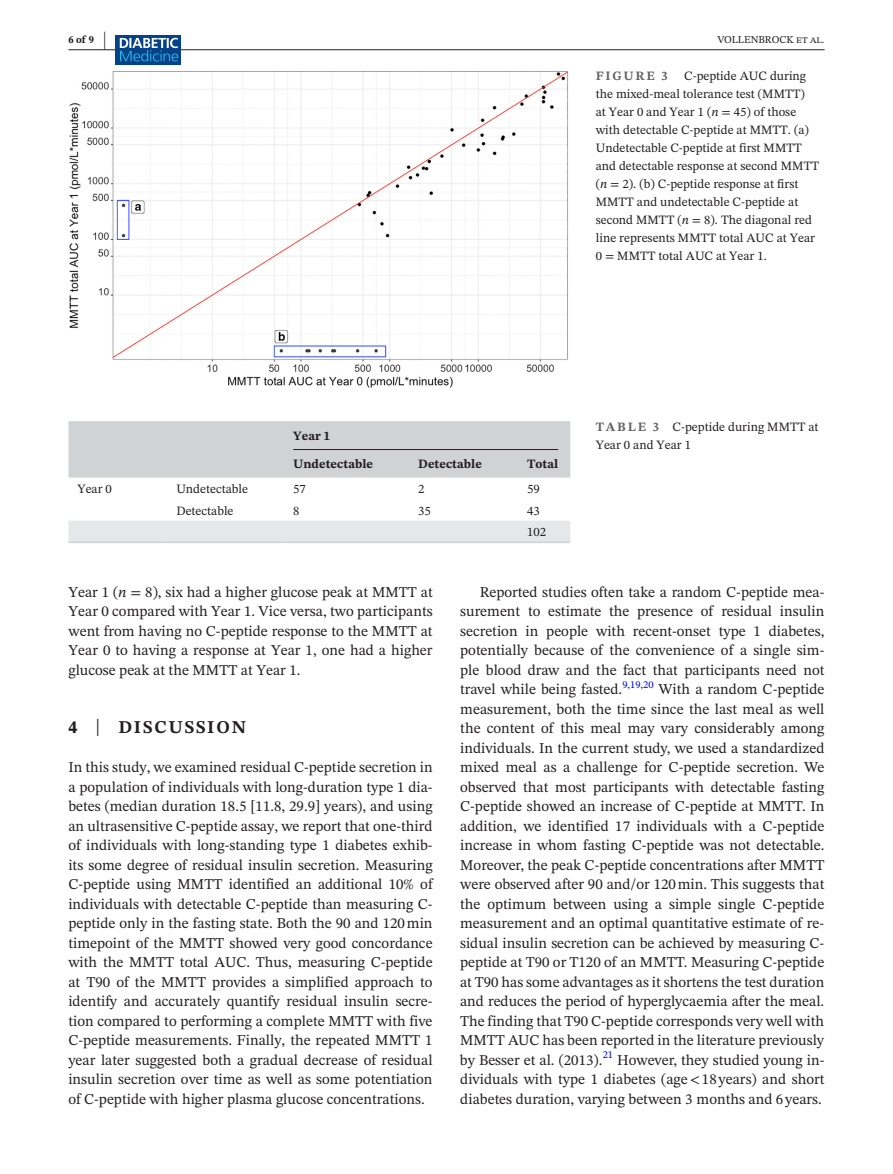
<style>
.page{position:relative;width:893px;height:1174px;background:#fff}
.page>*{position:absolute;margin:0;border:0;box-sizing:border-box;transform-origin:0 0}
.t1{font:700 18px "STIX Two Text";letter-spacing:.1em;color:#231f20}
.t2{font:15px/19.5px "STIX Two Text";color:#231f20;text-align:justify}
.t3{font:12.75px/18px "STIX Two Text";color:#231f20}
.t4{font:700 12.75px "STIX Two Text";color:#231f20}
.t5{font:700 12.75px "STIX Two Text";letter-spacing:.14em;color:#636366}
.t6{font:10.5px "STIX Two Text";color:#231f20}
.t7{font:10.5px "STIX Two Text";color:#00f}
.t8{font:700 10.5px "STIX Two Text";color:#231f20}
.s1{font-size:21px}
.s2{font-style:italic}
.s3{font-family:"STIX"}
.s4{font-weight:700;color:#636366}
.s5{font-weight:400;font-size:23.7px}
</style>
<div class="page">
<hr style="left:68px;top:49px;width:756px;height:1px;background:#231f20">
<div style="left:116px;top:35px;width:65px;height:30px;background:#054286"></div>
<svg style="left:120px;top:38px;width:58px;height:23px"></svg>
<img style="left:69px;top:70px;width:499px;height:318px">
<div style="left:68px;top:421px;width:502px;height:56px;background:#d1d2d4"></div>
<div style="left:68px;top:521px;width:502px;height:20px;background:#e6e7e9"></div>
<hr style="left:68px;top:541px;width:99px;height:2px;background:#d1d2d4">
<hr style="left:167px;top:541px;width:117px;height:2px;background:#d1d2d4">
<hr style="left:284px;top:541px;width:125px;height:2px;background:#d1d2d4">
<hr style="left:409px;top:541px;width:109px;height:2px;background:#d1d2d4">
<hr style="left:518px;top:541px;width:52px;height:2px;background:#d1d2d4">
<hr style="left:293px;top:449px;width:265px;height:1px;background:#231f20">
<p class="t8" style="left:68px;top:32px;width:39px">6 of 9 <span class="s1">|</span></p>
<p class="t6" style="left:717px;top:32px;width:109px">VOLLENBROCK et al.</p>
<p class="t3" style="left:596px;top:66px;width:225px;text-indent:88px">C-peptide AUC during the mixed-meal tolerance test (MMTT)<br>at Year 0 and Year 1 (<span class="s2">n</span> <span class="s3">=</span> 45) of those with detectable C-peptide at MMTT. (a)<br>Undetectable C-peptide at first MMTT and detectable response at second MMTT (<span class="s2">n</span> <span class="s3">=</span> 2). (b) C-peptide response at first MMTT and undetectable C-peptide at second MMTT (<span class="s2">n</span> <span class="s3">=</span> 8). The diagonal red line represents MMTT total AUC at Year 0 <span class="s3">=</span> MMTT total AUC at Year 1.</p>
<p class="t5" style="left:596px;top:66px;width:74px">FIGURE 3</p>
<p class="t4" style="left:293px;top:427px;width:38px">Year 1</p>
<p class="t4" style="left:293px;top:455px;width:81px">Undetectable</p>
<p class="t4" style="left:418px;top:455px;width:65px">Detectable</p>
<p class="t4" style="left:527px;top:455px;width:33px">Total</p>
<p class="t3" style="left:77px;top:479px;width:36px">Year 0</p>
<p class="t3" style="left:176px;top:479px;width:73px">Undetectable</p>
<p class="t3" style="left:293px;top:479px;width:14px">57</p>
<p class="t3" style="left:418px;top:479px;width:8px">2</p>
<p class="t3" style="left:527px;top:479px;width:14px">59</p>
<p class="t3" style="left:176px;top:501px;width:59px">Detectable</p>
<p class="t3" style="left:293px;top:501px;width:8px">8</p>
<p class="t3" style="left:418px;top:501px;width:14px">35</p>
<p class="t3" style="left:527px;top:499px;width:20px;line-height:21.8px">43<br>102</p>
<p class="t3" style="left:596px;top:417px;width:224px"><span class="s4">TABLE 3</span> C-peptide during MMTT at<br>Year 0 and Year 1</p>
<p class="t2" style="left:68px;top:582px;width:366px">Year 1 (<span class="s2">n</span> <span class="s3">=</span> 8), six had a higher glucose peak at MMTT at Year 0 compared with Year 1. Vice versa, two participants went from having no C-peptide response to the MMTT at Year 0 to having a response at Year 1, one had a higher glucose peak at the MMTT at Year 1.</p>
<p class="t1" style="left:68px;top:714px;width:179px">4 <span class="s5">|</span> DISCUSSION</p>
<p class="t2" style="left:68px;top:757px;width:366px">In this study, we examined residual C-peptide secretion in a population of individuals with long-duration type 1 dia&shy;betes (median duration 18.5 [11.8, 29.9] years), and using an ultrasensitive C-peptide assay, we report that one-third of individuals with long-standing type 1 diabetes exhib&shy;its some degree of residual insulin secretion. Measuring C-peptide using MMTT identified an additional 10% of individuals with detectable C-peptide than measuring C&shy;peptide only in the fasting state. Both the 90 and 120min timepoint of the MMTT showed very good concordance with the MMTT total AUC. Thus, measuring C-peptide at T90 of the MMTT provides a simplified approach to identify and accurately quantify residual insulin secre&shy;tion compared to performing a complete MMTT with five C-peptide measurements. Finally, the repeated MMTT 1 year later suggested both a gradual decrease of residual insulin secretion over time as well as some potentiation of C-peptide with higher plasma glucose concentrations.</p>
<p class="t2" style="left:460px;top:582px;width:366px;text-indent:20px">Reported studies often take a random C-peptide mea&shy;surement to estimate the presence of residual insulin secretion in people with recent-onset type 1 diabetes, potentially because of the convenience of a single sim&shy;ple blood draw and the fact that participants need not travel while being fasted.</p>
<p class="t7" style="left:622px;top:676px;width:33px">9,19,20</p>
<p class="t2" style="left:460px;top:679px;width:366px;text-indent:198px">With a random C-peptide measurement, both the time since the last meal as well the content of this meal may vary considerably among individuals. In the current study, we used a standardized mixed meal as a challenge for C-peptide secretion. We observed that most participants with detectable fasting C-peptide showed an increase of C-peptide at MMTT. In addition, we identified 17 individuals with a C-peptide increase in whom fasting C-peptide was not detectable.<br>Moreover, the peak C-peptide concentrations after MMTT were observed after 90 and/or 120min. This suggests that the optimum between using a simple single C-peptide measurement and an optimal quantitative estimate of re&shy;sidual insulin secretion can be achieved by measuring C&shy;peptide at T90 or T120 of an MMTT. Measuring C-peptide at T90 has some advantages as it shortens the test duration and reduces the period of hyperglycaemia after the meal.<br>The finding that T90 C-peptide corresponds very well with MMTT AUC has been reported in the literature previously by Besser et al. (2013).<sup>21</sup> However, they studied young in&shy;dividuals with type 1 diabetes (age<span class="s3">&lt;</span>18 years) and short diabetes duration, varying between 3 months and 6 years.</p>
</div>
